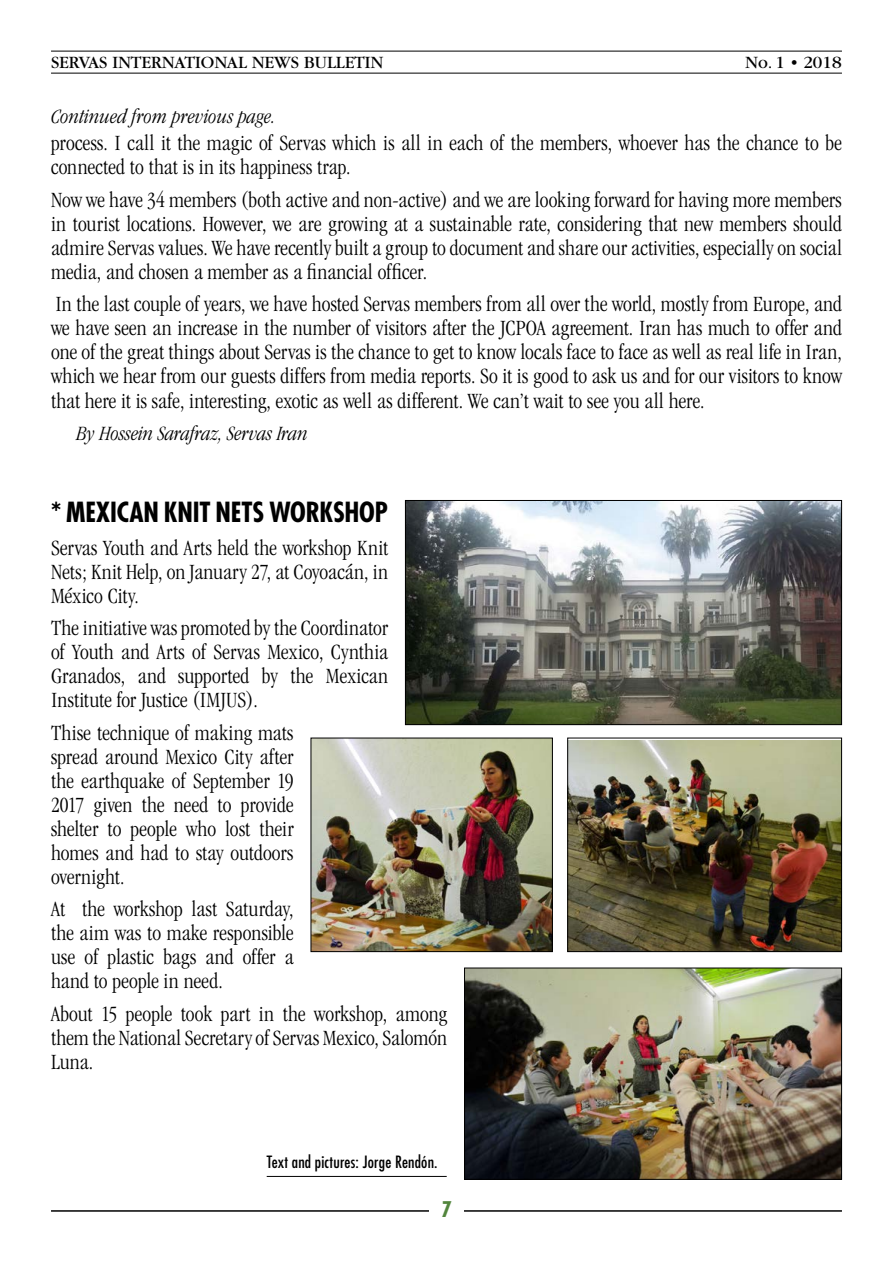
<style>
.page{position:relative;width:893px;height:1263px;background:#fff}
.page>*{position:absolute;margin:0;border:0;box-sizing:border-box;transform-origin:0 0}
.t1{font:700 condensed 27px "Futura Std";letter-spacing:-.005em;color:#000}
.t2{font:300 condensed 22.5px/24px "Garamond";letter-spacing:.005em;color:#000;text-align:justify}
.t3{font:italic 300 condensed 21px "Garamond";color:#000}
.t4{font:700 condensed 21px "Futura Std";color:#52853c}
.t5{font:18px "Garamond";color:#000}
.t6{font:condensed 16.5px "Futura Std";letter-spacing:.015em;color:#000}
</style>
<div class="page">
<hr style="left:51px;top:1210px;width:791px;height:2px;background:#000">
<div style="left:429px;top:1199px;width:35px;height:27px;background:#fff"></div>
<hr style="left:51px;top:51px;width:791px;height:1px;background:#000">
<hr style="left:51px;top:73px;width:791px;height:1px;background:#000">
<img style="left:313px;top:740px;width:238px;height:210px">
<div style="left:311px;top:738px;width:242px;height:214px;border:1px solid #000"></div>
<img style="left:569px;top:740px;width:271px;height:210px">
<div style="left:567px;top:738px;width:275px;height:214px;border:1px solid #000"></div>
<img style="left:407px;top:502px;width:433px;height:221px">
<div style="left:405px;top:500px;width:437px;height:225px;border:1px solid #000"></div>
<hr style="left:267px;top:1176px;width:180px;height:1px;background:#000">
<img style="left:466px;top:970px;width:374px;height:208px">
<div style="left:464px;top:968px;width:378px;height:212px;border:1px solid #000"></div>
<p class="t5" style="left:51px;top:53px;width:334px">SERVAS INTERNATIONAL NEWS BULLETIN</p>
<p class="t5" style="left:745px;top:53px;width:98px">No. 1 • 2018</p>
<p class="t3" style="left:51px;top:105px;width:226px">Continued from previous page.</p>
<p class="t2" style="left:51px;top:131px;width:792px">process. I call it the magic of Servas which is all in each of the members, whoever has the chance to be connected to that is in its happiness trap.</p>
<p class="t2" style="left:51px;top:188px;width:792px">Now we have 34 members (both active and non-active) and we are looking forward for having more members in tourist locations. However, we are growing at a sustainable rate, considering that new members should admire Servas values. We have recently built a group to document and share our activities, especially on social media, and chosen a member as a financial officer.</p>
<p class="t2" style="left:51px;top:292px;width:792px">In the last couple of years, we have hosted Servas members from all over the world, mostly from Europe, and we have seen an increase in the number of visitors after the JCPOA agreement. Iran has much to offer and one of the great things about Servas is the chance to get to know locals face to face as well as real life in Iran, which we hear from our guests differs from media reports. So it is good to ask us and for our visitors to know that here it is safe, interesting, exotic as well as different. We can’t wait to see you all here.</p>
<p class="t3" style="left:77px;top:422px;width:233px">By Hossein Sarafraz, Servas Iran</p>
<p class="t1" style="left:51px;top:495px;width:339px">* MEXICAN KNIT NETS WORKSHOP</p>
<p class="t2" style="left:51px;top:536px;width:338px">Servas Youth and Arts held the workshop Knit Nets; Knit Help, on January 27, at Coyoacán, in México City.</p>
<p class="t2" style="left:51px;top:616px;width:339px">The initiative was promoted by the Coordinator of Youth and Arts of Servas Mexico, Cynthia Granados, and supported by the Mexican Institute for Justice (IMJUS).</p>
<p class="t2" style="left:51px;top:721px;width:244px">Thise technique of making mats spread around Mexico City after the earthquake of September 19<br>2017 given the need to provide shelter to people who lost their homes and had to stay outdoors overnight.</p>
<p class="t2" style="left:51px;top:897px;width:244px">At the workshop last Saturday, the aim was to make responsible use of plastic bags and offer a hand to people in need.</p>
<p class="t2" style="left:51px;top:1002px;width:398px">About 15 people took part in the workshop, among them the National Secretary of Servas Mexico, Salomón Luna.</p>
<p class="t6" style="left:267px;top:1151px;width:172px">Text and pictures: Jorge Rendón.</p>
<p class="t4" style="left:442px;top:1196px;width:12px">7</p>
</div>
